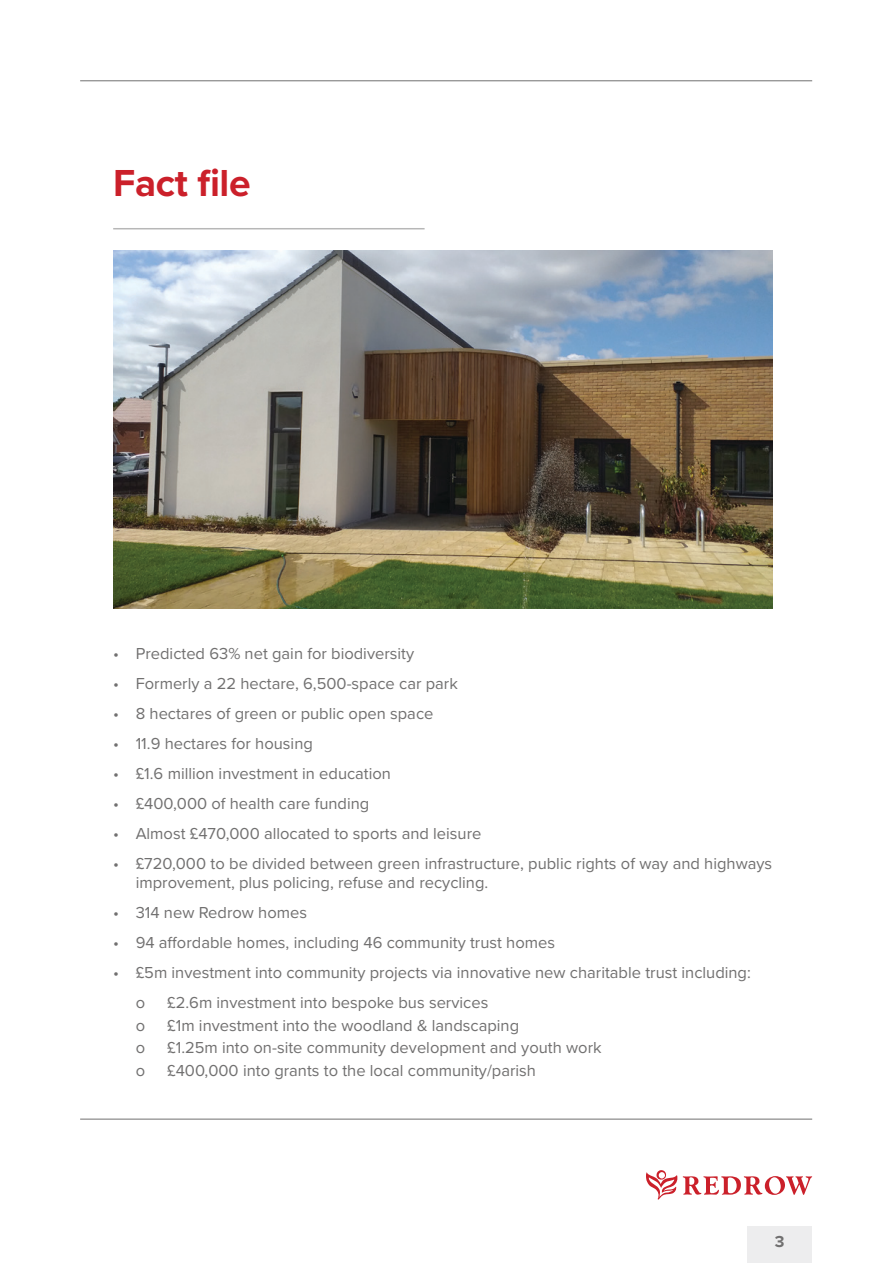
<style>
.page{position:relative;width:893px;height:1263px;background:#fff}
.page>*{position:absolute;margin:0;border:0;box-sizing:border-box;transform-origin:0 0}
.t1{font:700 39px "Proxima Nova";letter-spacing:-.01em;color:#cb202a}
.t2{font:16.5px/19.5px "Proxima Nova";color:#717070}
.t3{font:700 16.5px "Proxima Nova";color:#717070}
</style>
<div class="page">
<svg style="left:646px;top:1170px;width:166px;height:29px"></svg>
<hr style="left:80px;top:1119px;width:732px;height:1px;background:#717070">
<hr style="left:80px;top:81px;width:732px;height:1px;background:#717070">
<div style="left:747px;top:1226px;width:65px;height:37px;background:#ededee"></div>
<img style="left:113px;top:251px;width:659px;height:358px">
<hr style="left:113px;top:228px;width:312px;height:1px;background:#b7b7b7">
<p class="t1" style="left:113px;top:154px;width:139px">Fact file</p>
<p class="t2" style="left:113px;top:643px;width:302px">• Predicted 63% net gain for biodiversity</p>
<p class="t2" style="left:113px;top:673px;width:346px">• Formerly a 22 hectare, 6,500-space car park</p>
<p class="t2" style="left:113px;top:703px;width:322px">• 8 hectares of green or public open space</p>
<p class="t2" style="left:113px;top:733px;width:201px">• 11.9 hectares for housing</p>
<p class="t2" style="left:113px;top:763px;width:279px">• £1.6 million investment in education</p>
<p class="t2" style="left:113px;top:793px;width:258px">• £400,000 of health care funding</p>
<p class="t2" style="left:113px;top:823px;width:370px">• Almost £470,000 allocated to sports and leisure</p>
<p class="t2" style="left:136px;top:853px;width:638px;text-indent:-22px">• £720,000 to be divided between green infrastructure, public rights of way and highways improvement, plus policing, refuse and recycling.</p>
<p class="t2" style="left:113px;top:902px;width:195px">• 314 new Redrow homes</p>
<p class="t2" style="left:113px;top:932px;width:443px">• 94 affordable homes, including 46 community trust homes</p>
<p class="t2" style="left:113px;top:962px;width:639px">• £5m investment into community projects via innovative new charitable trust including:</p>
<p class="t2" style="left:136px;top:992px;width:11px">o</p>
<p class="t2" style="left:167px;top:992px;width:323px">£2.6m investment into bespoke bus services</p>
<p class="t2" style="left:136px;top:1015px;width:11px">o</p>
<p class="t2" style="left:167px;top:1015px;width:353px">£1m investment into the woodland &amp; landscaping</p>
<p class="t2" style="left:136px;top:1037px;width:11px">o</p>
<p class="t2" style="left:167px;top:1037px;width:436px">£1.25m into on-site community development and youth work</p>
<p class="t2" style="left:136px;top:1060px;width:11px">o</p>
<p class="t2" style="left:167px;top:1060px;width:370px">£400,000 into grants to the local community/parish</p>
<p class="t3" style="left:775px;top:1229px;width:11px">3</p>
</div>
